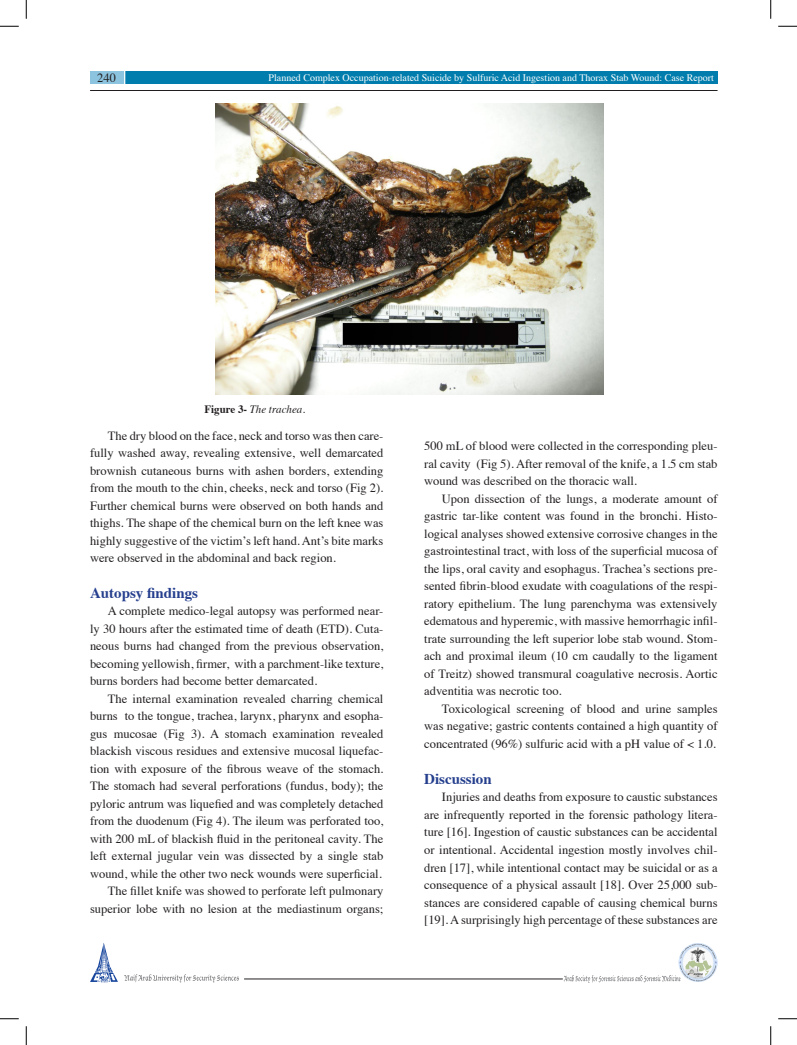
<style>
.page{position:relative;width:797px;height:1045px;background:#fff}
.page>*{position:absolute;margin:0;border:0;box-sizing:border-box;transform-origin:0 0}
.t1{font:700 15px "Times";color:#253f8e}
.t2{font:12.5px/17.5px "Times";color:#231f20;text-align:justify}
.t3{font:italic 11.25px "Times";color:#231f20}
.t4{font:10px "Times";color:#fff}
.s1{font-weight:700;font-style:normal}
</style>
<div class="page">
<div style="left:90px;top:71px;width:627px;height:12px;background:#007dad"></div>
<div style="left:90px;top:71px;width:35px;height:12px;background:#8cc4df"></div>
<svg style="left:124px;top:71px;width:1px;height:12px"></svg>
<hr style="left:90px;top:90px;width:627px;height:1px;background:#231f20">
<hr style="left:244px;top:978px;width:319px;height:1px;background:#231f20">
<img style="left:678px;top:943px;width:39px;height:39px">
<svg style="left:90px;top:943px;width:28px;height:39px"></svg>
<svg style="left:124px;top:974px;width:115px;height:8px"></svg>
<svg style="left:563px;top:975px;width:117px;height:7px"></svg>
<img style="left:215px;top:104px;width:388px;height:291px">
<svg style="left:0;top:25px;width:19px;height:2px"></svg>
<svg style="left:778px;top:25px;width:19px;height:2px"></svg>
<svg style="left:0;top:1018px;width:19px;height:1px"></svg>
<svg style="left:778px;top:1018px;width:19px;height:1px"></svg>
<svg style="left:25px;top:0;width:2px;height:19px"></svg>
<svg style="left:25px;top:1026px;width:2px;height:19px"></svg>
<svg style="left:770px;top:0;width:1px;height:19px"></svg>
<svg style="left:770px;top:1026px;width:1px;height:19px"></svg>
<p class="t2" style="left:97px;top:68px;width:20px">240</p>
<p class="t4" style="left:269px;top:68px;width:447px">Planned Complex Occupation-related Suicide by Sulfuric Acid Ingestion and Thorax Stab Wound: Case Report</p>
<p class="t3" style="left:204px;top:399px;width:102px"><span class="s1">Figure 3-</span> The trachea.</p>
<p class="t2" style="left:90px;top:426px;width:295px;text-indent:18px">The dry blood on the face, neck and torso was then care&shy;fully washed away, revealing extensive, well demarcated brownish cutaneous burns with ashen borders, extending from the mouth to the chin, cheeks, neck and torso (Fig 2).<br>Further chemical burns were observed on both hands and thighs. The shape of the chemical burn on the left knee was highly suggestive of the victim’s left hand. Ant’s bite marks were observed in the abdominal and back region.</p>
<p class="t1" style="left:90px;top:578px;width:109px">Autopsy findings</p>
<p class="t2" style="left:90px;top:601px;width:295px;text-indent:18px">A complete medico-legal autopsy was performed near&shy;ly 30 hours after the estimated time of death (ETD). Cuta&shy;neous burns had changed from the previous observation, becoming yellowish, firmer, with a parchment-like texture, burns borders had become better demarcated.</p>
<p class="t2" style="left:90px;top:689px;width:295px;text-indent:18px">The internal examination revealed charring chemical burns to the tongue, trachea, larynx, pharynx and esopha&shy;gus mucosae (Fig 3). A stomach examination revealed blackish viscous residues and extensive mucosal liquefac&shy;tion with exposure of the fibrous weave of the stomach.<br>The stomach had several perforations (fundus, body); the pyloric antrum was liquefied and was completely detached from the duodenum (Fig 4). The ileum was perforated too, with 200 mL of blackish fluid in the peritoneal cavity. The left external jugular vein was dissected by a single stab wound, while the other two neck wounds were superficial.</p>
<p class="t2" style="left:90px;top:881px;width:295px;text-align:right">The fillet knife was showed to perforate left pulmonary superior lobe with no lesion at the mediastinum organs;</p>
<p class="t2" style="left:424px;top:436px;width:295px">500 mL of blood were collected in the corresponding pleu&shy;ral cavity (Fig 5). After removal of the knife, a 1.5 cm stab wound was described on the thoracic wall.</p>
<p class="t2" style="left:424px;top:489px;width:295px;text-indent:18px">Upon dissection of the lungs, a moderate amount of gastric tar-like content was found in the bronchi. Histo&shy;logical analyses showed extensive corrosive changes in the gastrointestinal tract, with loss of the superficial mucosa of the lips, oral cavity and esophagus. Trachea’s sections pre&shy;sented fibrin-blood exudate with coagulations of the respi&shy;ratory epithelium. The lung parenchyma was extensively edematous and hyperemic, with massive hemorrhagic infil&shy;trate surrounding the left superior lobe stab wound. Stom&shy;ach and proximal ileum (10 cm caudally to the ligament of Treitz) showed transmural coagulative necrosis. Aortic adventitia was necrotic too.</p>
<p class="t2" style="left:424px;top:699px;width:295px;text-indent:18px">Toxicological screening of blood and urine samples was negative; gastric contents contained a high quantity of concentrated (96%) sulfuric acid with a pH value of &lt; 1.0.</p>
<p class="t1" style="left:424px;top:764px;width:69px">Discussion</p>
<p class="t2" style="left:424px;top:787px;width:295px;text-indent:18px">Injuries and deaths from exposure to caustic substances are infrequently reported in the forensic pathology litera&shy;ture [16]. Ingestion of caustic substances can be accidental or intentional. Accidental ingestion mostly involves chil&shy;dren [17], while intentional contact may be suicidal or as a consequence of a physical assault [18]. Over 25,000 sub&shy;stances are considered capable of causing chemical burns [19]. A surprisingly high percentage of these substances are</p>
</div>
